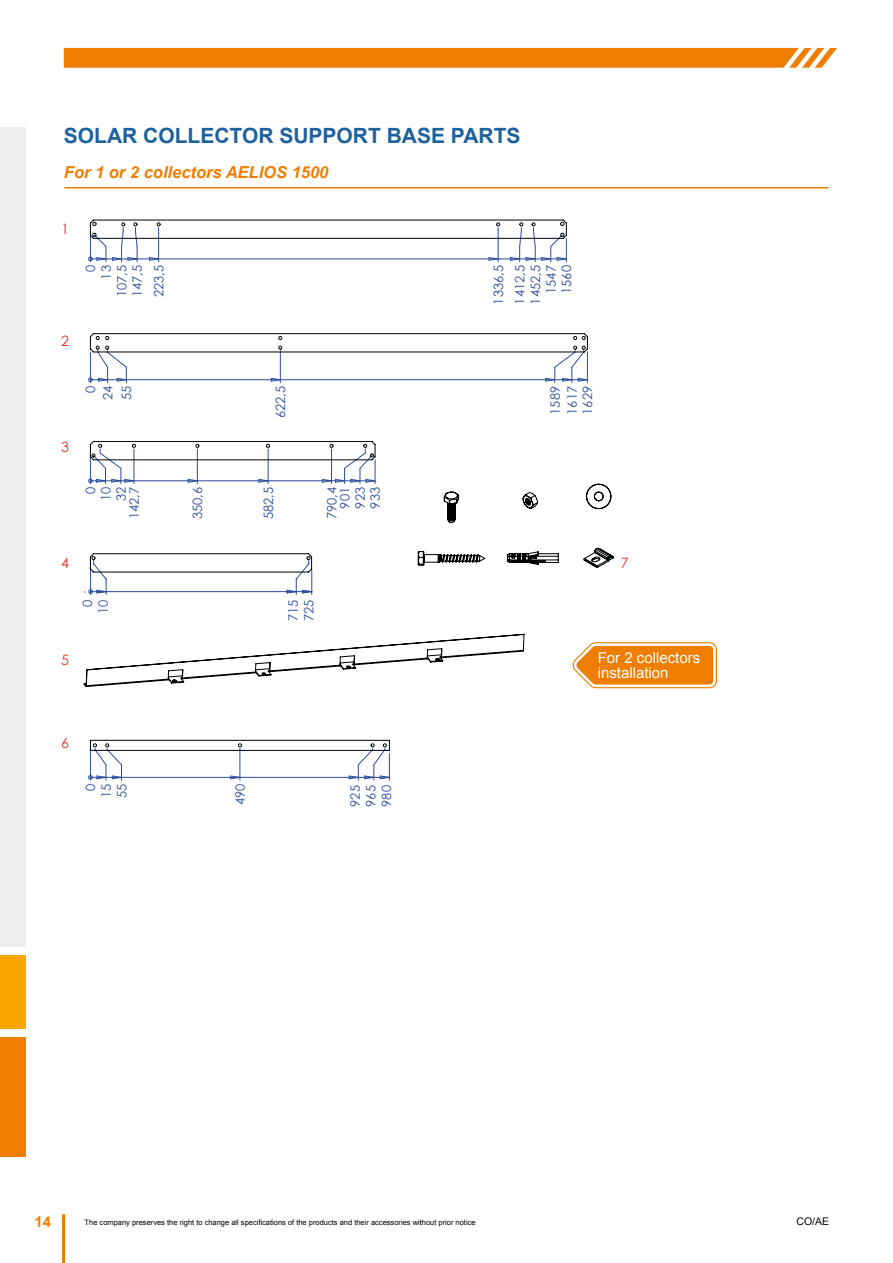
<style>
.page{position:relative;width:893px;height:1263px;background:#fff}
.page>*{position:absolute;margin:0;border:0;box-sizing:border-box;transform-origin:0 0}
.t1{font:700 21px "Arial";color:#1d619d}
.t2{font:italic 700 16.5px "Arial";color:#ef7d00}
.t3{font:15px/15px "Arial";color:#fff}
.t4{font:700 15px "Arial";color:#ef7d00}
.t5{font:14.25px "Century Gothic";color:#e73033}
.t6{font:12.9px/15.6px "Century Gothic";color:#2a4c9c;text-align:center}
.t7{font:10.5px "Arial";color:#000}
.t8{font:7.5px "Arial";color:#000}
</style>
<div class="page">
<div style="left:0;top:1037px;width:26px;height:120px;background:#ef7d00"></div>
<div style="left:0;top:955px;width:26px;height:74px;background:#f7a600"></div>
<div style="left:0;top:128px;width:26px;height:819px;background:#ededed"></div>
<hr style="left:62px;top:1214px;width:3px;height:49px;background:#ef7d00">
<svg style="left:64px;top:47px;width:773px;height:21px;background:#f08816"></svg>
<svg style="left:88px;top:739px;width:302px;height:41px"></svg>
<svg style="left:88px;top:441px;width:288px;height:42px"></svg>
<svg style="left:88px;top:333px;width:500px;height:49px"></svg>
<svg style="left:88px;top:219px;width:479px;height:43px"></svg>
<svg style="left:84px;top:553px;width:229px;height:42px"></svg>
<svg style="left:583px;top:547px;width:31px;height:21px"></svg>
<svg style="left:586px;top:483px;width:26px;height:26px"></svg>
<svg style="left:506px;top:551px;width:53px;height:14px"></svg>
<svg style="left:443px;top:491px;width:17px;height:32px"></svg>
<svg style="left:522px;top:492px;width:16px;height:17px"></svg>
<svg style="left:417px;top:551px;width:69px;height:15px"></svg>
<svg style="left:83px;top:633px;width:442px;height:54px"></svg>
<svg style="left:572px;top:642px;width:145px;height:47px;background:#f29836"></svg>
<hr style="left:64px;top:187px;width:764px;height:2px;background:#ef7d00">
<h1 class="t1" style="left:64px;top:121px;width:458px">SOLAR COLLECTOR SUPPORT BASE PARTS</h1>
<p class="t2" style="left:64px;top:161px;width:266px">For 1 or 2 collectors AELIOS 1500</p>
<p class="t5" style="left:61px;top:219px;width:9px">1</p>
<p class="t5" style="left:61px;top:331px;width:9px">2</p>
<p class="t5" style="left:61px;top:437px;width:9px">3</p>
<p class="t6" style="left:83px;top:297px;width:34px;text-align:right;rotate:-90deg">0<br>13<br>107,5<br>147,5</p>
<p class="t6" style="left:151px;top:297px;width:34px;rotate:-90deg">223,5</p>
<p class="t6" style="left:487px;top:305px;width:41px;line-height:21.5px;text-align:left;rotate:-90deg">1336,5<br>1412,5</p>
<p class="t6" style="left:527px;top:294px;width:30px;text-align:justify;text-indent:-11px;rotate:-90deg">1452,5<br>1547<br>1560</p>
<p class="t6" style="left:82px;top:400px;width:16px;line-height:17.2px;rotate:-90deg">0<br>24</p>
<p class="t6" style="left:119px;top:400px;width:16px;rotate:-90deg">55</p>
<p class="t6" style="left:273px;top:418px;width:34px;rotate:-90deg">622,5</p>
<p class="t6" style="left:546px;top:415px;width:30px;line-height:17.1px;text-align:left;rotate:-90deg">1589<br>1617</p>
<p class="t6" style="left:580px;top:415px;width:30px;rotate:-90deg">1629</p>
<p class="t6" style="left:83px;top:501px;width:16px;rotate:-90deg">0<br>10<br>32</p>
<p class="t6" style="left:126px;top:519px;width:34px;rotate:-90deg">142,7</p>
<p class="t6" style="left:190px;top:519px;width:34px;rotate:-90deg">350,6</p>
<p class="t6" style="left:260px;top:519px;width:34px;rotate:-90deg">582,5</p>
<p class="t6" style="left:325px;top:519px;width:34px;line-height:13px;text-align:right;rotate:-90deg">790,4<br>901</p>
<p class="t6" style="left:352px;top:509px;width:23px;line-height:15.1px;text-align:left;rotate:-90deg">923<br>933</p>
<p class="t5" style="left:61px;top:552px;width:9px">4</p>
<p class="t5" style="left:621px;top:552px;width:9px">7</p>
<p class="t5" style="left:61px;top:649px;width:9px">5</p>
<p class="t6" style="left:80px;top:614px;width:16px;rotate:-90deg">0<br>10</p>
<p class="t6" style="left:285px;top:621px;width:23px;text-align:left;rotate:-90deg">715<br>725</p>
<p class="t5" style="left:61px;top:733px;width:9px">6</p>
<p class="t6" style="left:83px;top:798px;width:16px;rotate:-90deg">0<br>15<br>55</p>
<p class="t6" style="left:232px;top:805px;width:23px;rotate:-90deg">490</p>
<p class="t6" style="left:347px;top:807px;width:23px;text-align:justify;rotate:-90deg">925<br>965<br>980</p>
<p class="t3" style="left:598px;top:650px;width:104px">For 2 collectors installation</p>
<p class="t4" style="left:35px;top:1211px;width:18px">14</p>
<p class="t8" style="left:85px;top:1217px;width:393px">The company preserves the right to change all specifications of the products and their accessories without prior notice</p>
<p class="t7" style="left:796px;top:1214px;width:34px">CO/AE</p>
</div>
